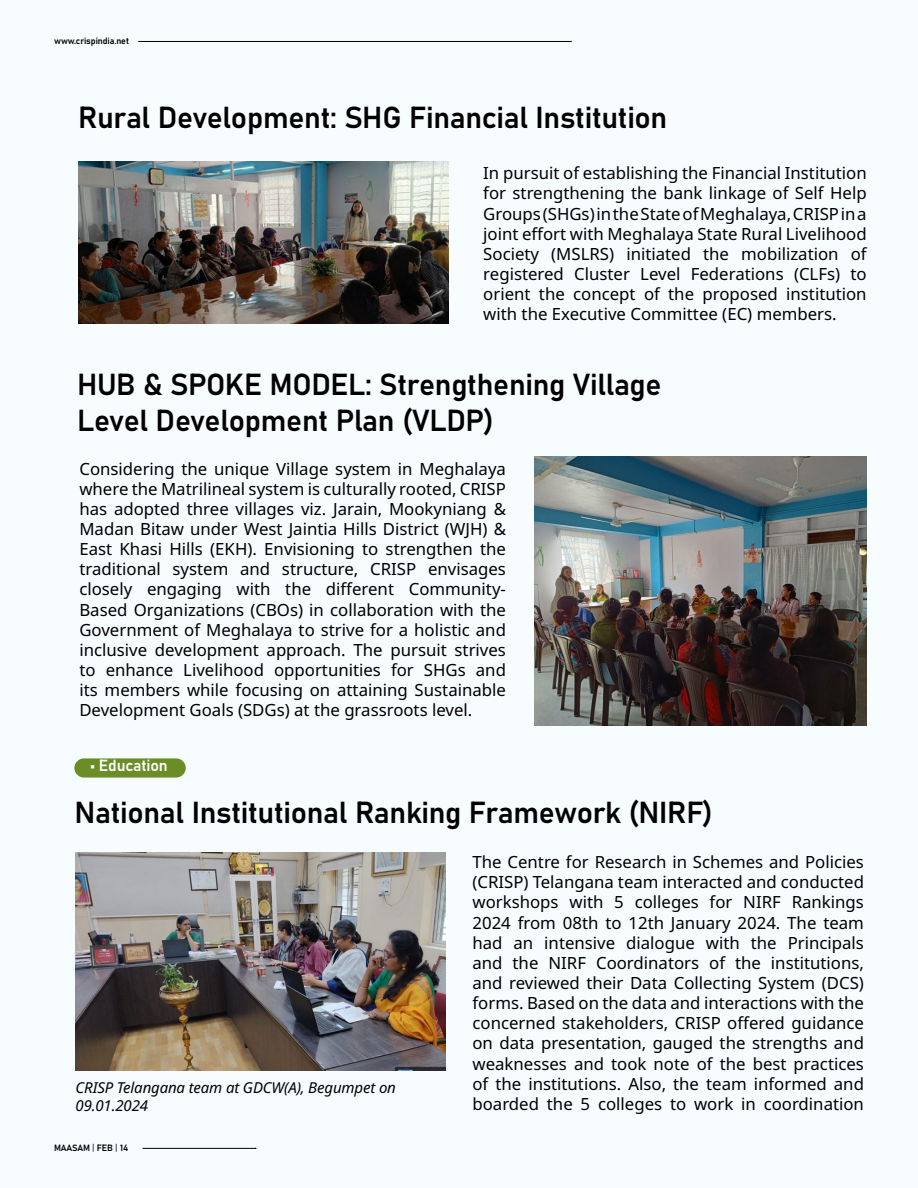
<style>
.page{position:relative;width:918px;height:1188px;background:#fff}
.page>*{position:absolute;margin:0;border:0;box-sizing:border-box;transform-origin:0 0}
.t1{font:30px/36px "Bahnschrift";letter-spacing:-.01em;color:#000}
.t2{font:16.8px/20.1px "Noto Sans";color:#000;text-align:justify}
.t3{font:15.9px "Bahnschrift";letter-spacing:-.01em;color:#fff}
.t4{font:italic 15px/18px "Noto Sans";letter-spacing:-.01em;color:#000}
.t5{font:9px "Bahnschrift";letter-spacing:-.01em;color:#000}
</style>
<div class="page">
<img style="left:76px;top:853px;width:370px;height:218px">
<img style="left:78px;top:161px;width:370px;height:163px">
<img style="left:534px;top:457px;width:332px;height:268px">
<div style="left:74px;top:758px;width:112px;height:20px;background:#6a8d26;border-radius:10px"></div>
<hr style="left:143px;top:1148px;width:113px;height:1px;background:#000">
<hr style="left:138px;top:41px;width:433px;height:1px;background:#000">
<p class="t5" style="left:54px;top:34px;width:76px">www.crispindia.net</p>
<h1 class="t1" style="left:78px;top:98px;width:591px">Rural Development: SHG Financial Institution</h1>
<p class="t2" style="left:483px;top:164px;width:385px">In pursuit of establishing the Financial Institution for strengthening the bank linkage of Self Help Groups (SHGs) in the State of Meghalaya, CRISP in a joint effort with Meghalaya State Rural Livelihood Society (MSLRS) initiated the mobilization of registered Cluster Level Federations (CLFs) to orient the concept of the proposed institution with the Executive Committee (EC) members.</p>
<h1 class="t1" style="left:77px;top:364px;width:586px">HUB &amp; SPOKE MODEL: Strengthening Village<br>Level Development Plan (VLDP)</h1>
<p class="t2" style="left:79px;top:459px;width:428px">Considering the unique Village system in Meghalaya where the Matrilineal system is culturally rooted, CRISP has adopted three villages viz. Jarain, Mookyniang &amp; Madan Bitaw under West Jaintia Hills District (WJH) &amp; East Khasi Hills (EKH). Envisioning to strengthen the traditional system and structure, CRISP envisages closely engaging with the different Community-Based Organizations (CBOs) in collaboration with the Government of Meghalaya to strive for a holistic and inclusive development approach. The pursuit strives to enhance Livelihood opportunities for SHGs and its members while focusing on attaining Sustainable Development Goals (SDGs) at the grassroots level.</p>
<p class="t3" style="left:90px;top:753px;width:79px">• Education</p>
<h1 class="t1" style="left:74px;top:793px;width:640px">National Institutional Ranking Framework (NIRF)</h1>
<p class="t2" style="left:472px;top:852px;width:393px">The Centre for Research in Schemes and Policies (CRISP) Telangana team interacted and conducted workshops with 5 colleges for NIRF Rankings 2024 from 08th to 12th January 2024. The team had an intensive dialogue with the Principals and the NIRF Coordinators of the institutions, and reviewed their Data Collecting System (DCS) forms. Based on the data and interactions with the concerned stakeholders, CRISP offered guidance on data presentation, gauged the strengths and weaknesses and took note of the best practices of the institutions. Also, the team informed and boarded the 5 colleges to work in coordination</p>
<p class="t4" style="left:76px;top:1079px;width:322px">CRISP Telangana team at GDCW(A), Begumpet on<br>09.01.2024</p>
<p class="t5" style="left:54px;top:1141px;width:76px">MAASAM | FEB | 14</p>
</div>
